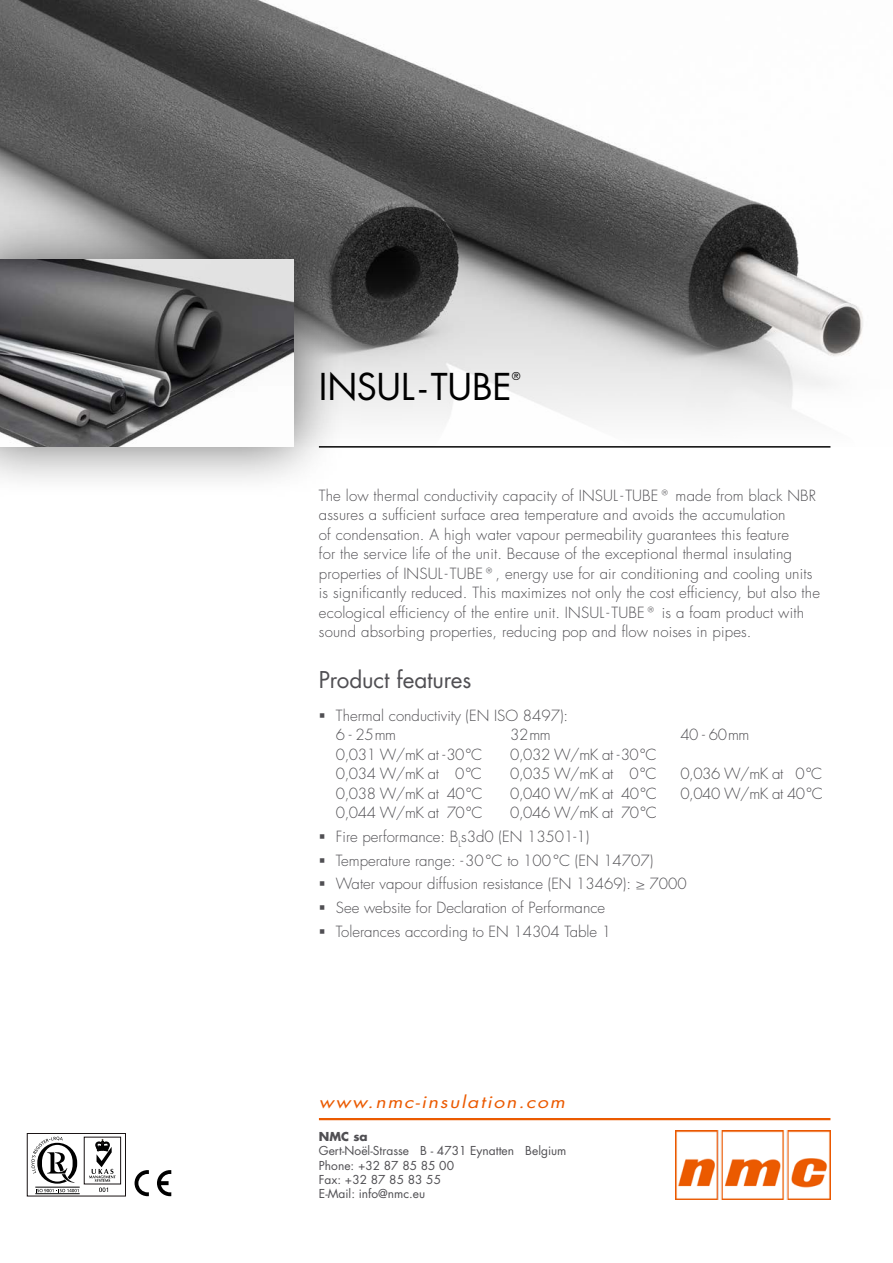
<style>
.page{position:relative;width:893px;height:1263px;background:#fff}
.page>*{position:absolute;margin:0;border:0;box-sizing:border-box;transform-origin:0 0}
.t1{font:36px "Futura CE";letter-spacing:-.01em;color:#000}
.t2{font:22.5px "Futura CE";letter-spacing:-.005em;color:#504f53}
.t3{font:italic 16.5px "Futura CE";letter-spacing:.085em;color:#eb5a00;scale:1.19 1}
.t4{font:300 15px/19.5px "Futura CE";letter-spacing:.01em;color:#504f53}
.t5{font:12px/14.4px "Futura CE";color:#504f53}
.t6{font:700 12px "Futura CE";color:#504f53}
</style>
<div class="page">
<svg style="left:135px;top:1170px;width:14px;height:26px"></svg>
<svg style="left:157px;top:1170px;width:14px;height:26px"></svg>
<img style="left:676px;top:1131px;width:154px;height:68px">
<hr style="left:319px;top:1118px;width:511px;height:2px;background:#eb5a00">
<hr style="left:319px;top:446px;width:511px;height:2px;background:#000">
<svg style="left:27px;top:1133px;width:99px;height:63px"></svg>
<img style="left:0;top:0;width:863px;height:423px">
<div style="left:0;top:207px;width:346px;height:291px;background:#000;opacity:.59"></div>
<img style="left:0;top:259px;width:293px;height:187px">
<h1 class="t1" style="left:319px;top:364px;width:207px">INSUL - TUBE<sup>®</sup></h1>
<p class="t4" style="left:319px;top:485px;width:503px">The low thermal conductivity capacity of INSUL- TUBE® made from black NBR assures a sufficient surface area temperature and avoids the accumulation<br>of condensation. A high water vapour permeability guarantees this feature<br>for the service life of the unit. Because of the exceptional thermal insulating properties of INSUL- TUBE®, energy use for air conditioning and cooling units is significantly reduced. This maximizes not only the cost efficiency, but also the ecological efficiency of the entire unit. INSUL- TUBE® is a foam product with sound absorbing properties, reducing pop and flow noises in pipes.</p>
<h2 class="t2" style="left:319px;top:666px;width:154px">Product features</h2>
<p class="t4" style="left:336px;top:705px;width:234px">Thermal conductivity (EN ISO 8497):<br>6 - 25mm</p>
<p class="t4" style="left:510px;top:725px;width:42px">32mm</p>
<p class="t4" style="left:680px;top:725px;width:70px">40 - 60mm</p>
<p class="t4" style="left:336px;top:744px;width:148px">0,031 W/mK at -30°C</p>
<p class="t4" style="left:510px;top:744px;width:148px">0,032 W/mK at -30°C</p>
<p class="t4" style="left:336px;top:764px;width:148px">0,034 W/mK at 0°C</p>
<p class="t4" style="left:510px;top:764px;width:148px">0,035 W/mK at 0°C</p>
<p class="t4" style="left:680px;top:764px;width:143px">0,036 W/mK at 0°C</p>
<p class="t4" style="left:336px;top:783px;width:148px">0,038 W/mK at 40°C</p>
<p class="t4" style="left:510px;top:783px;width:148px">0,040 W/mK at 40°C</p>
<p class="t4" style="left:680px;top:783px;width:144px">0,040 W/mK at 40°C</p>
<p class="t4" style="left:336px;top:803px;width:148px">0,044 W/mK at 70°C</p>
<p class="t4" style="left:336px;top:801px;width:352px;line-height:23.7px;text-indent:174px">0,046 W/mK at 70°C<br>Fire performance: B<sub>L</sub>s3d0 (EN 13501-1)<br>Temperature range: -30°C to 100°C (EN 14707)<br>Water vapour diffusion resistance (EN 13469): ≥ 7000<br>See website for Declaration of Performance<br>Tolerances according to EN 14304 Table 1</p>
<p class="t3" style="left:319px;top:1091px;width:208px">www.nmc-insulation.com</p>
<p class="t6" style="left:319px;top:1127px;width:50px">NMC sa</p>
<p class="t5" style="left:319px;top:1144px;width:249px">Gert-Noël-Strasse B - 4731 Eynatten Belgium<br>Phone: +32 87 85 85 00<br>Fax: +32 87 85 83 55<br>E-Mail: info@nmc.eu</p>
</div>
